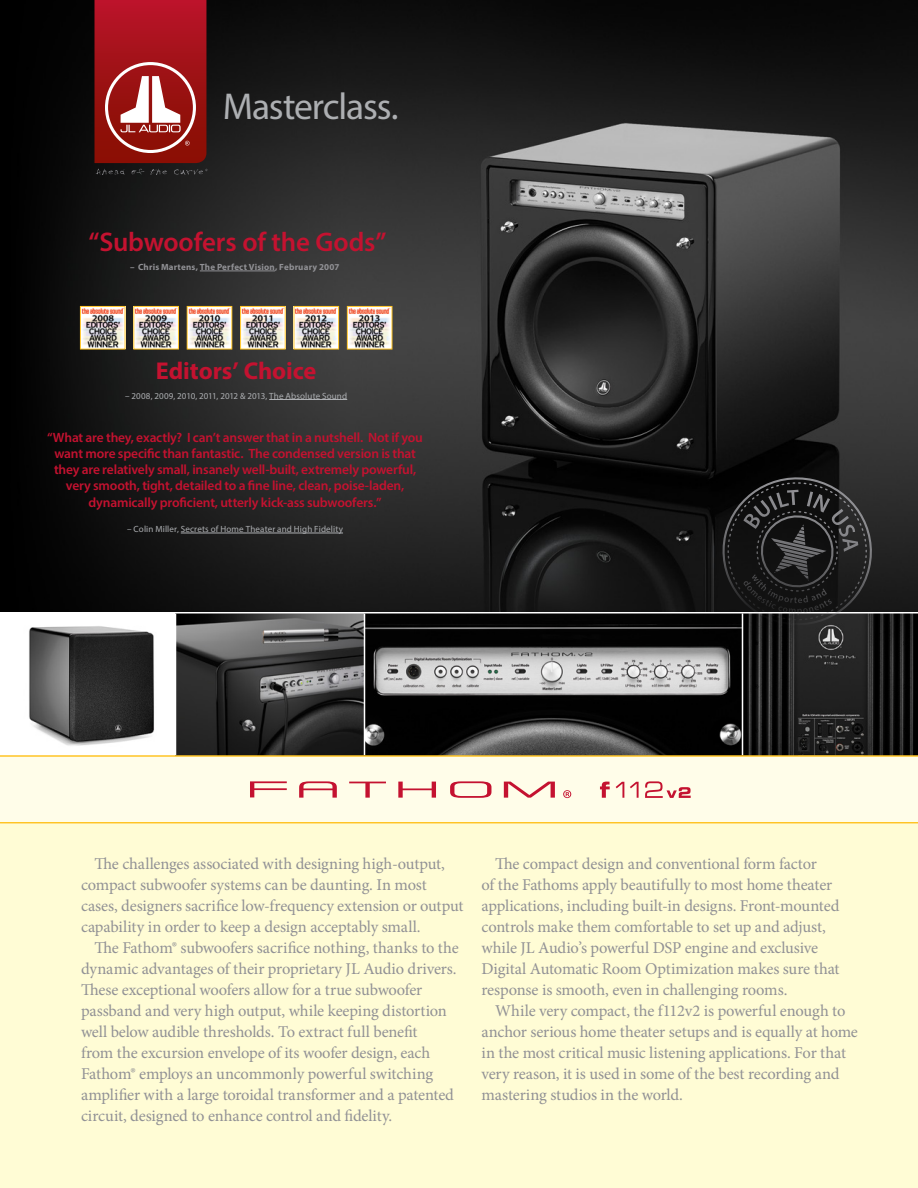
<style>
.page{position:relative;width:918px;height:1188px;background:#fff}
.page>*{position:absolute;margin:0;border:0;box-sizing:border-box;transform-origin:0 0}
.t1{font:37.5px "Myriad Pro";letter-spacing:-.03em;color:#adafb2}
.t2{font:600 27px "Myriad Pro";letter-spacing:-.005em;color:#c41230}
.t3{font:700 24.3px "Myriad Pro";letter-spacing:-.005em;color:#c41230}
.body{font:16.5px/21px "Minion Pro";letter-spacing:-.01em;color:#919195}
.t4{font:600 13.5px/16.2px "Myriad Pro";letter-spacing:-.015em;color:#c41230;text-align:center}
.t5{font:9px "Myriad Pro";letter-spacing:.015em;color:#adafb2}
.t6{font:700 9px "Myriad Pro";letter-spacing:.02em;color:#919195}
</style>
<div class="page">
<div style="left:0;top:824px;width:918px;height:364px;background:#fffcd5"></div>
<div style="left:0;top:756px;width:918px;height:68px;background:#fffde9"></div>
<img style="left:0;top:0;width:918px;height:612px">
<svg style="left:94px;top:0;width:112px;height:163px;background:#a92f33"></svg>
<svg style="left:96px;top:169px;width:28px;height:6px"></svg>
<svg style="left:132px;top:169px;width:12px;height:5px"></svg>
<svg style="left:150px;top:169px;width:17px;height:6px"></svg>
<svg style="left:174px;top:169px;width:34px;height:6px"></svg>
<hr style="left:0;top:822px;width:918px;height:2px;background:#ffc425">
<img style="left:29px;top:626px;width:125px;height:120px">
<img style="left:176px;top:614px;width:188px;height:141px">
<svg style="left:365px;top:614px;width:377px;height:141px;background:#4a4a4a"></svg>
<svg style="left:743px;top:614px;width:175px;height:141px;background:#1e1e1e"></svg>
<hr style="left:0;top:755px;width:918px;height:2px;background:#ffc425">
<hr style="left:269px;top:399px;width:78px;height:1px;background:#adafb2">
<img style="left:135px;top:308px;width:42px;height:39px">
<div style="left:133px;top:306px;width:46px;height:43px;border:1px solid #ffc425"></div>
<img style="left:242px;top:308px;width:42px;height:39px">
<div style="left:240px;top:306px;width:46px;height:43px;border:1px solid #ffc425"></div>
<img style="left:349px;top:308px;width:41px;height:39px">
<div style="left:347px;top:306px;width:45px;height:43px;border:1px solid #ffc425"></div>
<img style="left:82px;top:308px;width:41px;height:39px">
<div style="left:80px;top:306px;width:45px;height:43px;border:1px solid #ffc425"></div>
<img style="left:189px;top:308px;width:41px;height:39px">
<img style="left:296px;top:308px;width:41px;height:39px">
<div style="left:294px;top:306px;width:45px;height:43px;border:1px solid #ffc425"></div>
<hr style="left:181px;top:533px;width:162px;height:1px;background:#adafb2">
<hr style="left:200px;top:271px;width:75px;height:1px;background:#919195">
<svg style="left:450px;top:781px;width:41px;height:17px"></svg>
<svg style="left:349px;top:782px;width:37px;height:16px"></svg>
<svg style="left:398px;top:782px;width:38px;height:16px"></svg>
<svg style="left:299px;top:781px;width:38px;height:17px"></svg>
<svg style="left:504px;top:782px;width:51px;height:16px"></svg>
<svg style="left:250px;top:781px;width:37px;height:16px"></svg>
<svg style="left:563px;top:790px;width:8px;height:8px"></svg>
<svg style="left:600px;top:782px;width:10px;height:16px"></svg>
<svg style="left:616px;top:782px;width:8px;height:16px"></svg>
<svg style="left:630px;top:782px;width:9px;height:16px"></svg>
<svg style="left:645px;top:781px;width:46px;height:17px"></svg>
<svg style="left:715px;top:470px;width:164px;height:163px;background:#232323"></svg>
<p class="t1" style="left:223px;top:84px;width:177px">Masterclass.</p>
<p class="t2" style="left:89px;top:224px;width:299px">“Subwoofers of the Gods”</p>
<p class="t6" style="left:130px;top:261px;width:211px">– Chris Martens, The Perfect Vision, February 2007</p>
<p class="t3" style="left:156px;top:355px;width:162px">Editors’ Choice</p>
<p class="t5" style="left:125px;top:390px;width:224px">– 2008, 2009, 2010, 2011, 2012 &amp; 2013, The Absolute Sound</p>
<p class="t4" style="left:47px;top:429px;width:377px">“What are they, exactly? I can’t answer that in a nutshell. Not if you want more specific than fantastic. The condensed version is that they are relatively small, insanely well-built, extremely powerful, very smooth, tight, detailed to a fine line, clean, poise-laden, dynamically proficient, utterly kick-ass subwoofers.”</p>
<p class="t5" style="left:127px;top:524px;width:217px">– Colin Miller, Secrets of Home Theater and High Fidelity</p>
<p class="body" style="left:81px;top:854px;width:384px;text-indent:14px">The challenges associated with designing high-output, compact subwoofer systems can be daunting. In most cases, designers sacrifice low-frequency extension or output capability in order to keep a design acceptably small.</p>
<p class="body" style="left:81px;top:938px;width:379px;text-indent:14px">The Fathom® subwoofers sacrifice nothing, thanks to the dynamic advantages of their proprietary JL Audio drivers.<br>These exceptional woofers allow for a true subwoofer passband and very high output, while keeping distortion well below audible thresholds. To extract full benefit<br>from the excursion envelope of its woofer design, each Fathom® employs an uncommonly powerful switching amplifier with a large toroidal transformer and a patented circuit, designed to enhance control and fidelity.</p>
<p class="body" style="left:482px;top:854px;width:360px;text-indent:14px">The compact design and conventional form factor<br>of the Fathoms apply beautifully to most home theater applications, including built-in designs. Front-mounted controls make them comfortable to set up and adjust, while JL Audio’s powerful DSP engine and exclusive Digital Automatic Room Optimization makes sure that response is smooth, even in challenging rooms.</p>
<p class="body" style="left:482px;top:1001px;width:378px;text-indent:14px">While very compact, the f112v2 is powerful enough to anchor serious home theater setups and is equally at home in the most critical music listening applications. For that very reason, it is used in some of the best recording and mastering studios in the world.</p>
</div>
